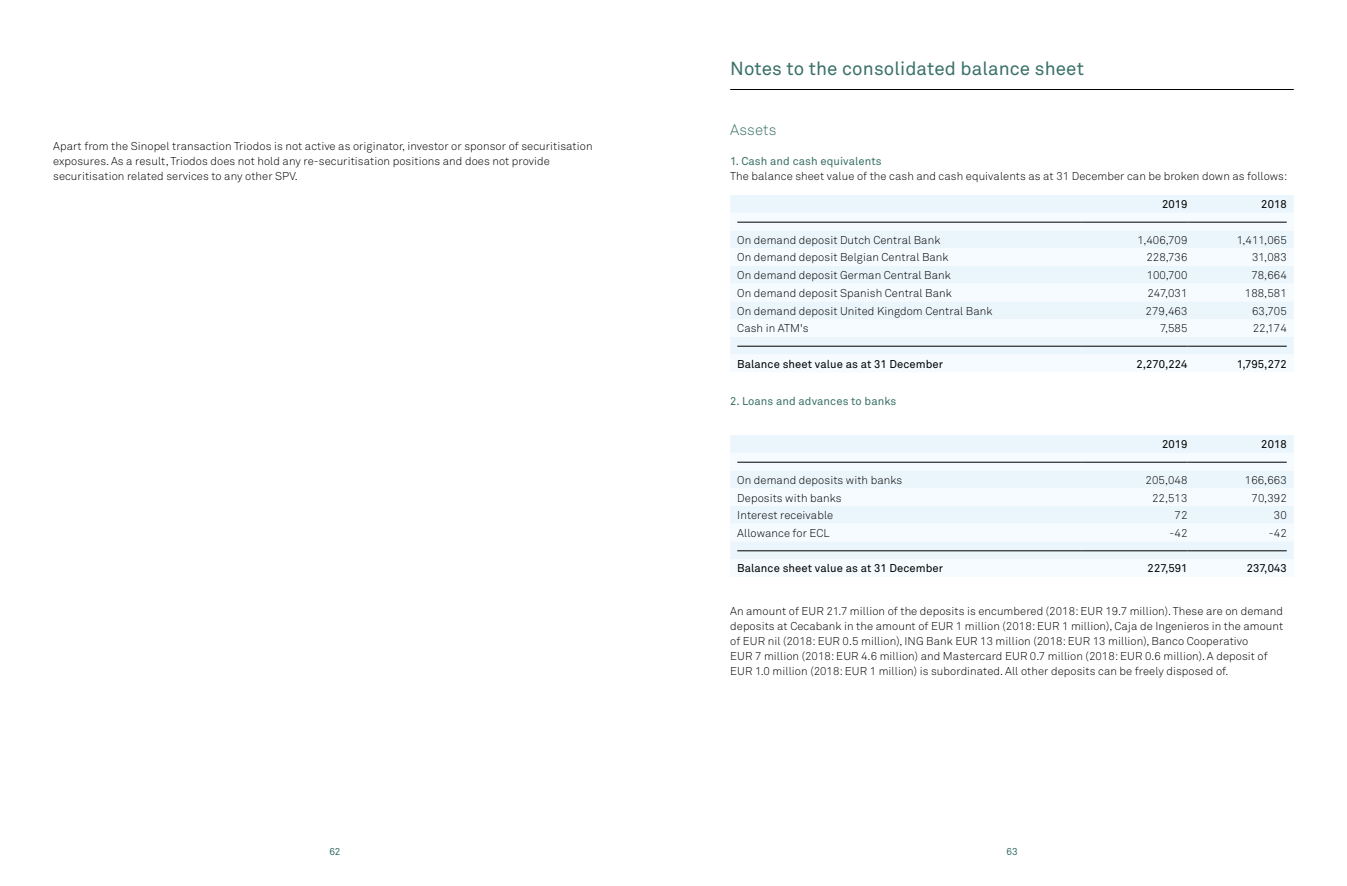
<style>
.page{position:relative;width:1347px;height:886px;background:#fff}
.page>*{position:absolute;margin:0;border:0;box-sizing:border-box;transform-origin:0 0}
.t1{font:18.75px "Akkurat Pro";letter-spacing:.005em;color:#3a7167}
.t2{font:15px "Akkurat Light Pro";letter-spacing:.005em;color:#3a7167}
.t3{font:11.25px/15px "Akkurat Light Pro";letter-spacing:.005em;color:#000}
.t4{font:11.25px "Akkurat Pro";letter-spacing:.005em;color:#000}
.t5{font:11.25px "Akkurat Pro";letter-spacing:.005em;color:#3a7167}
.t6{font:10px "Akkurat Pro";color:#3a7167}
</style>
<div class="page">
<hr style="left:730px;top:89px;width:563px;height:1px;background:#000">
<div style="left:730px;top:195px;width:563px;height:18px;background:#ebf6fc"></div>
<svg style="left:730px;top:221px;width:563px;height:134px;fill:#ebf6fc"></svg>
<hr style="left:737px;top:222px;width:344px;height:1px;background:#000">
<hr style="left:1081px;top:222px;width:106px;height:1px;background:#000">
<hr style="left:1187px;top:222px;width:99px;height:1px;background:#000">
<hr style="left:737px;top:346px;width:344px;height:1px;background:#000">
<hr style="left:1081px;top:346px;width:106px;height:1px;background:#000">
<hr style="left:1187px;top:346px;width:99px;height:1px;background:#000">
<div style="left:730px;top:435px;width:563px;height:18px;background:#ebf6fc"></div>
<svg style="left:730px;top:461px;width:563px;height:98px;fill:#ebf6fc"></svg>
<hr style="left:737px;top:462px;width:344px;height:1px;background:#000">
<hr style="left:1081px;top:462px;width:106px;height:1px;background:#000">
<hr style="left:1187px;top:462px;width:99px;height:1px;background:#000">
<hr style="left:737px;top:550px;width:344px;height:1px;background:#000">
<hr style="left:1081px;top:550px;width:106px;height:1px;background:#000">
<hr style="left:1187px;top:550px;width:99px;height:1px;background:#000">
<p class="t3" style="left:53px;top:139px;width:541px">Apart from the Sinopel transaction Triodos is not active as originator, investor or sponsor of securitisation exposures. As a result, Triodos does not hold any re-securitisation positions and does not provide securitisation related services to any other SPV.</p>
<h1 class="t1" style="left:730px;top:58px;width:355px">Notes to the consolidated balance sheet</h1>
<h2 class="t2" style="left:730px;top:121px;width:48px">Assets</h2>
<p class="t5" style="left:730px;top:155px;width:153px">1. Cash and cash equivalents</p>
<p class="t3" style="left:730px;top:169px;width:558px">The balance sheet value of the cash and cash equivalents as at 31 December can be broken down as follows:</p>
<p class="t4" style="left:1162px;top:198px;width:27px">2019</p>
<p class="t4" style="left:1261px;top:198px;width:27px">2018</p>
<p class="t3" style="left:737px;top:232px;width:205px">On demand deposit Dutch Central Bank</p>
<p class="t3" style="left:1137px;top:232px;width:51px">1,406,709</p>
<p class="t3" style="left:1236px;top:232px;width:51px">1,411,065</p>
<p class="t3" style="left:737px;top:250px;width:213px">On demand deposit Belgian Central Bank</p>
<p class="t3" style="left:1146px;top:250px;width:42px">228,736</p>
<p class="t3" style="left:1252px;top:250px;width:36px">31,083</p>
<p class="t3" style="left:737px;top:268px;width:215px">On demand deposit German Central Bank</p>
<p class="t3" style="left:1146px;top:268px;width:42px">100,700</p>
<p class="t3" style="left:1251px;top:268px;width:37px">78,664</p>
<p class="t3" style="left:737px;top:286px;width:216px">On demand deposit Spanish Central Bank</p>
<p class="t3" style="left:1147px;top:286px;width:42px">247,031</p>
<p class="t3" style="left:1244px;top:286px;width:43px">188,581</p>
<p class="t3" style="left:737px;top:303px;width:257px">On demand deposit United Kingdom Central Bank</p>
<p class="t3" style="left:1145px;top:303px;width:43px">279,463</p>
<p class="t3" style="left:1252px;top:303px;width:36px">63,705</p>
<p class="t3" style="left:737px;top:321px;width:73px">Cash in ATM's</p>
<p class="t3" style="left:1160px;top:321px;width:29px">7,585</p>
<p class="t3" style="left:1252px;top:321px;width:35px">22,174</p>
<p class="t4" style="left:737px;top:357px;width:207px">Balance sheet value as at 31 December</p>
<p class="t4" style="left:1136px;top:357px;width:53px">2,270,224</p>
<p class="t4" style="left:1236px;top:357px;width:51px">1,795,272</p>
<p class="t5" style="left:730px;top:395px;width:168px">2. Loans and advances to banks</p>
<p class="t4" style="left:1162px;top:438px;width:27px">2019</p>
<p class="t4" style="left:1261px;top:438px;width:27px">2018</p>
<p class="t3" style="left:737px;top:472px;width:166px">On demand deposits with banks</p>
<p class="t3" style="left:1145px;top:472px;width:43px">205,048</p>
<p class="t3" style="left:1244px;top:472px;width:43px">166,663</p>
<p class="t3" style="left:737px;top:490px;width:106px">Deposits with banks</p>
<p class="t3" style="left:1152px;top:490px;width:37px">22,513</p>
<p class="t3" style="left:1251px;top:490px;width:37px">70,392</p>
<p class="t3" style="left:737px;top:508px;width:97px">Interest receivable</p>
<p class="t3" style="left:1174px;top:508px;width:14px">72</p>
<p class="t3" style="left:1273px;top:508px;width:14px">30</p>
<p class="t3" style="left:737px;top:526px;width:94px">Allowance for ECL</p>
<p class="t3" style="left:1169px;top:526px;width:19px">-42</p>
<p class="t3" style="left:1268px;top:526px;width:19px">-42</p>
<p class="t4" style="left:737px;top:562px;width:207px">Balance sheet value as at 31 December</p>
<p class="t4" style="left:1147px;top:562px;width:41px">227,591</p>
<p class="t4" style="left:1246px;top:562px;width:41px">237,043</p>
<p class="t3" style="left:730px;top:604px;width:554px">An amount of EUR 21.7 million of the deposits is encumbered (2018: EUR 19.7 million). These are on demand deposits at Cecabank in the amount of EUR 1 million (2018: EUR 1 million), Caja de Ingenieros in the amount of EUR nil (2018: EUR 0.5 million), ING Bank EUR 13 million (2018: EUR 13 million), Banco Cooperativo<br>EUR 7 million (2018: EUR 4.6 million) and Mastercard EUR 0.7 million (2018: EUR 0.6 million). A deposit of EUR 1.0 million (2018: EUR 1 million) is subordinated. All other deposits can be freely disposed of.</p>
<p class="t6" style="left:329px;top:845px;width:13px">62</p>
<p class="t6" style="left:1006px;top:845px;width:13px">63</p>
</div>
